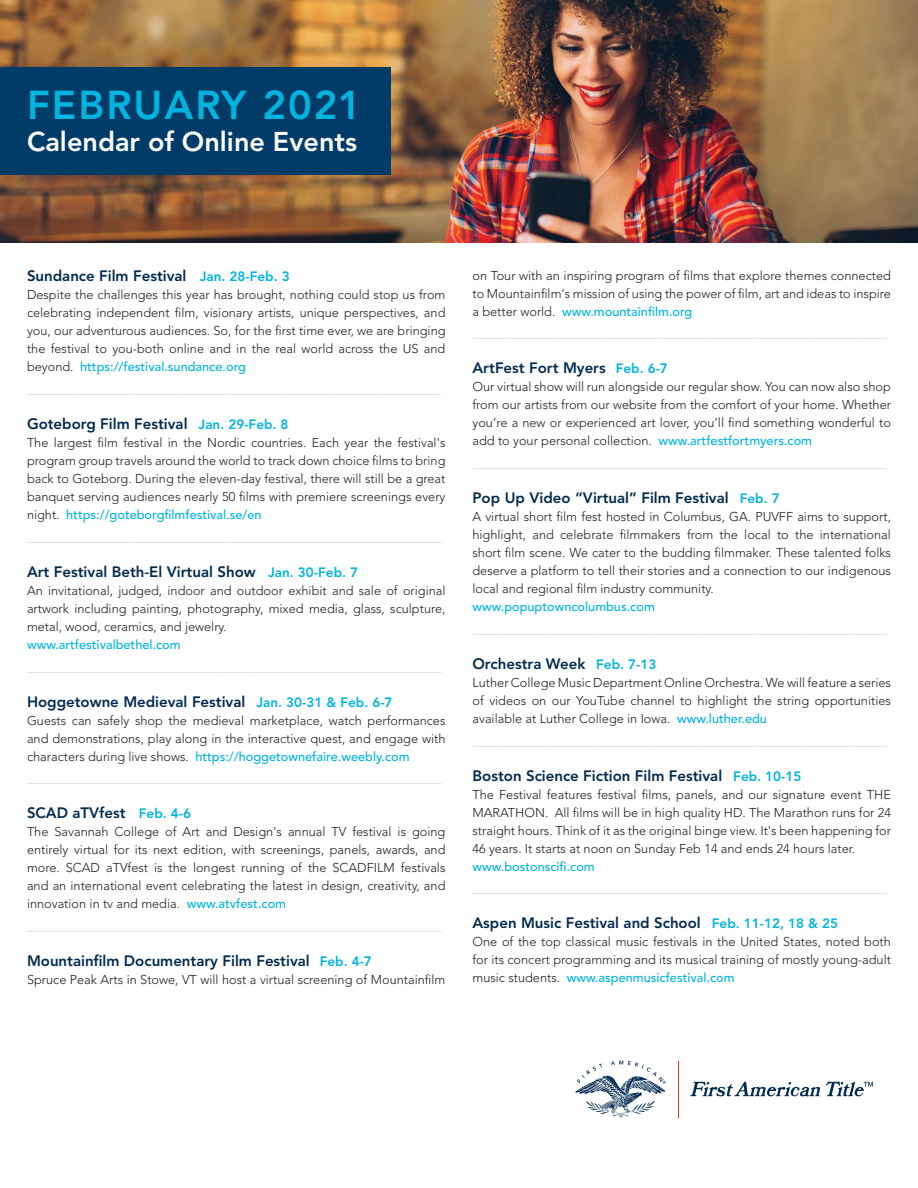
<style>
.page{position:relative;width:918px;height:1188px;background:#fff}
.page>*{position:absolute;margin:0;border:0;box-sizing:border-box;transform-origin:0 0}
.t1{font:800 40.05px "Avenir LT Std";letter-spacing:.05em;color:#00b4e0}
.t2{font:800 27px "Avenir LT Std";color:#fff}
.t3{font:800 15px "Avenir LT Std";color:#002a50}
.t4{font:300 12.75px/18px "Avenir LT Std";color:#231f20;text-align:justify}
.t5{font:300 12.75px "Avenir LT Std";color:#d1d2d4}
.t6{font:500 12.75px "Avenir LT Std";color:#00b4e0}
.s1{font-size:13.5px;color:#00b4e0}
.s2{font-weight:500;color:#00b4e0}
</style>
<div class="page">
<img style="left:0;top:0;width:918px;height:243px">
<div style="left:0;top:68px;width:392px;height:108px;background:#003c67"></div>
<svg style="left:690px;top:1082px;width:130px;height:15px"></svg>
<svg style="left:826px;top:1081px;width:47px;height:16px"></svg>
<svg style="left:576px;top:1061px;width:90px;height:56px"></svg>
<hr style="left:678px;top:1061px;width:1px;height:56px;background:#ef3122">
<h1 class="t1" style="left:27px;top:81px;width:336px">FEBRUARY 2021</h1>
<h2 class="t2" style="left:27px;top:126px;width:331px">Calendar of Online Events</h2>
<p class="t3" style="left:27px;top:267px;width:264px">Sundance Film Festival <span class="s1">Jan. 28-Feb. 3</span></p>
<p class="t4" style="left:27px;top:286px;width:420px">Despite the challenges this year has brought, nothing could stop us from celebrating independent film, visionary artists, unique perspectives, and you, our adventurous audiences. So, for the first time ever, we are bringing the festival to you-both online and in the real world across the US and beyond. <span class="s2">https://festival.sundance.org</span></p>
<p class="t5" style="left:27px;top:381px;width:416px">_________________________________________________________________</p>
<p class="t3" style="left:27px;top:415px;width:263px">Goteborg Film Festival <span class="s1">Jan. 29-Feb. 8</span></p>
<p class="t4" style="left:27px;top:434px;width:420px">The largest film festival in the Nordic countries. Each year the festival's program group travels around the world to track down choice films to bring back to Goteborg. During the eleven-day festival, there will still be a great banquet serving audiences nearly 50 films with premiere screenings every night. <span class="s2">https://goteborgfilmfestival.se/en</span></p>
<p class="t5" style="left:27px;top:529px;width:416px">_________________________________________________________________</p>
<p class="t3" style="left:27px;top:563px;width:333px">Art Festival Beth-El Virtual Show <span class="s1">Jan. 30-Feb. 7</span></p>
<p class="t4" style="left:27px;top:581px;width:420px">An invitational, judged, indoor and outdoor exhibit and sale of original artwork including painting, photography, mixed media, glass, sculpture, metal, wood, ceramics, and jewelry.</p>
<p class="t6" style="left:27px;top:637px;width:155px">www.artfestivalbethel.com</p>
<p class="t5" style="left:27px;top:659px;width:416px">_________________________________________________________________</p>
<p class="t3" style="left:27px;top:693px;width:367px">Hoggetowne Medieval Festival <span class="s1">Jan. 30-31 &amp; Feb. 6-7</span></p>
<p class="t4" style="left:27px;top:711px;width:420px">Guests can safely shop the medieval marketplace, watch performances and demonstrations, play along in the interactive quest, and engage with characters during live shows. <span class="s2">https://hoggetownefaire.weebly.com</span></p>
<p class="t5" style="left:27px;top:770px;width:416px">_________________________________________________________________</p>
<p class="t3" style="left:27px;top:804px;width:166px">SCAD aTVfest <span class="s1">Feb. 4-6</span></p>
<p class="t4" style="left:27px;top:823px;width:420px">The Savannah College of Art and Design's annual TV festival is going entirely virtual for its next edition, with screenings, panels, awards, and more. SCAD aTVfest is the longest running of the SCADFILM festivals and an international event celebrating the latest in design, creativity, and innovation in tv and media. <span class="s2">www.atvfest.com</span></p>
<p class="t5" style="left:27px;top:918px;width:416px">_________________________________________________________________</p>
<p class="t3" style="left:27px;top:952px;width:346px">Mountainfilm Documentary Film Festival <span class="s1">Feb. 4-7</span></p>
<p class="t4" style="left:27px;top:971px;width:420px">Spruce Peak Arts in Stowe, VT will host a virtual screening of Mountainfilm</p>
<p class="t4" style="left:472px;top:266px;width:420px">on Tour with an inspiring program of films that explore themes connected to Mountainfilm's mission of using the power of film, art and ideas to inspire a better world. <span class="s2">www.mountainfilm.org</span></p>
<p class="t5" style="left:472px;top:326px;width:416px">_________________________________________________________________</p>
<p class="t3" style="left:472px;top:359px;width:197px">ArtFest Fort Myers <span class="s1">Feb. 6-7</span></p>
<p class="t4" style="left:472px;top:378px;width:420px">Our virtual show will run alongside our regular show. You can now also shop from our artists from our website from the comfort of your home. Whether you’re a new or experienced art lover, you’ll find something wonderful to add to your personal collection. <span class="s2">www.artfestfortmyers.com</span></p>
<p class="t5" style="left:472px;top:455px;width:416px">_________________________________________________________________</p>
<p class="t3" style="left:472px;top:489px;width:309px">Pop Up Video “Virtual” Film Festival <span class="s1">Feb. 7</span></p>
<p class="t4" style="left:472px;top:508px;width:420px">A virtual short film fest hosted in Columbus, GA. PUVFF aims to support, highlight, and celebrate filmmakers from the local to the international short film scene. We cater to the budding filmmaker. These talented folks deserve a platform to tell their stories and a connection to our indigenous local and regional film industry community.</p>
<p class="t6" style="left:472px;top:599px;width:184px">www.popuptowncolumbus.com</p>
<p class="t5" style="left:472px;top:621px;width:416px">_________________________________________________________________</p>
<p class="t3" style="left:472px;top:655px;width:185px">Orchestra Week <span class="s1">Feb. 7-13</span></p>
<p class="t4" style="left:472px;top:674px;width:420px">Luther College Music Department Online Orchestra. We will feature a series of videos on our YouTube channel to highlight the string opportunities available at Luther College in Iowa. <span class="s2">www.luther.edu</span></p>
<p class="t5" style="left:472px;top:733px;width:416px">_________________________________________________________________</p>
<p class="t3" style="left:472px;top:767px;width:331px">Boston Science Fiction Film Festival <span class="s1">Feb. 10-15</span></p>
<p class="t4" style="left:472px;top:785px;width:420px">The Festival features festival films, panels, and our signature event THE MARATHON. All films will be in high quality HD. The Marathon runs for 24 straight hours. Think of it as the original binge view. It's been happening for 46 years. It starts at noon on Sunday Feb 14 and ends 24 hours later.</p>
<p class="t6" style="left:472px;top:859px;width:124px">www.bostonscifi.com</p>
<p class="t5" style="left:472px;top:881px;width:416px">_________________________________________________________________</p>
<p class="t3" style="left:472px;top:914px;width:367px">Aspen Music Festival and School <span class="s1">Feb. 11-12, 18 &amp; 25</span></p>
<p class="t4" style="left:472px;top:933px;width:420px">One of the top classical music festivals in the United States, noted both for its concert programming and its musical training of mostly young-adult music students. <span class="s2">www.aspenmusicfestival.com</span></p>
</div>
